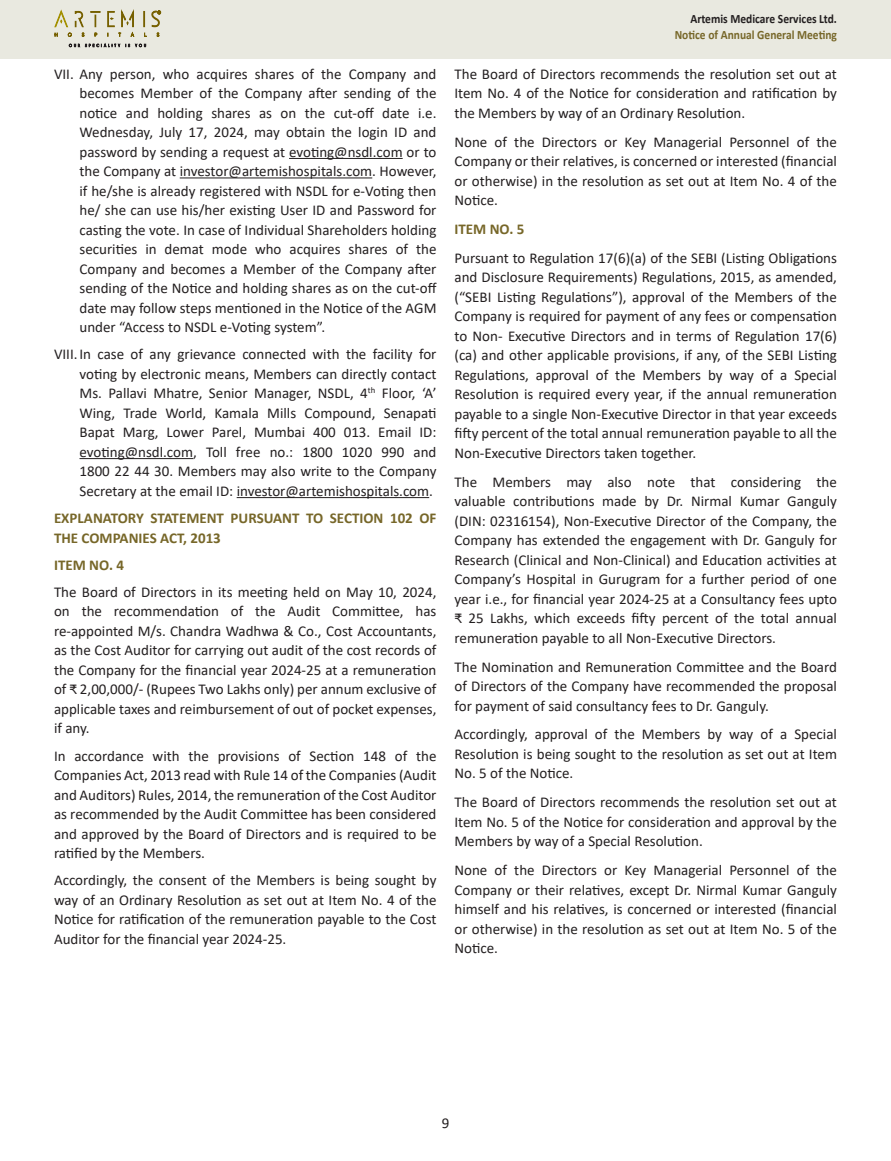
<style>
.page{position:relative;width:891px;height:1161px;background:#fff}
.page>*{position:absolute;margin:0;border:0;box-sizing:border-box;transform-origin:0 0}
.t1{font:15px/19.5px "Calibri";color:#231f20;text-align:justify}
.Heading_2{font:700 15px/19.5px "Calibri";color:#776729}
.t2{font:700 12.75px "Calibri";color:#776729;scale:.9 1}
.t3{font:700 12.75px "Calibri";color:#231f20;scale:.9 1}
</style>
<div class="page">
<div style="left:0;top:0;width:891px;height:58px;background:#e9e9e0"></div>
<svg style="left:69px;top:43px;width:77px;height:4px"></svg>
<svg style="left:54px;top:9px;width:107px;height:28px"></svg>
<hr style="left:289px;top:158px;width:114px;height:1px;background:#231f20">
<hr style="left:180px;top:177px;width:192px;height:1px;background:#231f20">
<hr style="left:80px;top:458px;width:113px;height:1px;background:#231f20">
<hr style="left:237px;top:497px;width:192px;height:1px;background:#231f20">
<p class="t1" style="left:80px;top:64px;width:359px;text-indent:-26px">VII. Any person, who acquires shares of the Company and becomes Member of the Company after sending of the notice and holding shares as on the cut-off date i.e.<br>Wednesday, July 17, 2024, may obtain the login ID and password by sending a request at evoting@nsdl.com or to the Company at investor@artemishospitals.com. However, if he/she is already registered with NSDL for e-Voting then he/ she can use his/her existing User ID and Password for casting the vote. In case of Individual Shareholders holding securities in demat mode who acquires shares of the Company and becomes a Member of the Company after sending of the Notice and holding shares as on the cut-off date may follow steps mentioned in the Notice of the AGM under “Access to NSDL e-Voting system”.</p>
<p class="t1" style="left:80px;top:344px;width:359px;text-indent:-26px">VIII.In case of any grievance connected with the facility for voting by electronic means, Members can directly contact Ms. Pallavi Mhatre, Senior Manager, NSDL, 4<sup>th</sup> Floor, ‘A’ Wing, Trade World, Kamala Mills Compound, Senapati Bapat Marg, Lower Parel, Mumbai 400 013. Email ID: evoting@nsdl.com, Toll free no.: 1800 1020 990 and 1800 22 44 30. Members may also write to the Company Secretary at the email ID: investor@artemishospitals.com.</p>
<p class="Heading_2" style="left:54px;top:508px;width:384px">EXPLANATORY STATEMENT PURSUANT TO SECTION 102 OF<br>THE COMPANIES ACT, 2013</p>
<p class="Heading_2" style="left:54px;top:555px;width:72px">ITEM NO. 4</p>
<p class="t1" style="left:54px;top:582px;width:384px">The Board of Directors in its meeting held on May 10, 2024, on the recommendation of the Audit Committee, has re-appointed M/s. Chandra Wadhwa &amp; Co., Cost Accountants, as the Cost Auditor for carrying out audit of the cost records of the Company for the financial year 2024-25 at a remuneration of ₹ 2,00,000/- (Rupees Two Lakhs only) per annum exclusive of applicable taxes and reimbursement of out of pocket expenses, if any.</p>
<p class="t1" style="left:54px;top:745px;width:384px">In accordance with the provisions of Section 148 of the Companies Act, 2013 read with Rule 14 of the Companies (Audit and Auditors) Rules, 2014, the remuneration of the Cost Auditor as recommended by the Audit Committee has been considered and approved by the Board of Directors and is required to be ratified by the Members.</p>
<p class="t1" style="left:54px;top:870px;width:384px">Accordingly, the consent of the Members is being sought by way of an Ordinary Resolution as set out at Item No. 4 of the Notice for ratification of the remuneration payable to the Cost Auditor for the financial year 2024-25.</p>
<p class="t3" style="left:690px;top:10px;width:164px">Artemis Medicare Services Ltd.</p>
<p class="t2" style="left:675px;top:26px;width:182px">Notice of Annual General Meeting</p>
<p class="t1" style="left:454px;top:64px;width:384px">The Board of Directors recommends the resolution set out at Item No. 4 of the Notice for consideration and ratification by the Members by way of an Ordinary Resolution.</p>
<p class="t1" style="left:454px;top:131px;width:384px">None of the Directors or Key Managerial Personnel of the Company or their relatives, is concerned or interested (financial or otherwise) in the resolution as set out at Item No. 4 of the Notice.</p>
<p class="Heading_2" style="left:454px;top:219px;width:72px">ITEM NO. 5</p>
<p class="t1" style="left:454px;top:248px;width:384px">Pursuant to Regulation 17(6)(a) of the SEBI (Listing Obligations and Disclosure Requirements) Regulations, 2015, as amended, (“SEBI Listing Regulations”), approval of the Members of the Company is required for payment of any fees or compensation to Non- Executive Directors and in terms of Regulation 17(6) (ca) and other applicable provisions, if any, of the SEBI Listing Regulations, approval of the Members by way of a Special Resolution is required every year, if the annual remuneration payable to a single Non-Executive Director in that year exceeds fifty percent of the total annual remuneration payable to all the Non-Executive Directors taken together.</p>
<p class="t1" style="left:454px;top:472px;width:384px">The Members may also note that considering the valuable contributions made by Dr. Nirmal Kumar Ganguly (DIN: 02316154), Non-Executive Director of the Company, the Company has extended the engagement with Dr. Ganguly for Research (Clinical and Non-Clinical) and Education activities at Company’s Hospital in Gurugram for a further period of one year i.e., for financial year 2024-25 at a Consultancy fees upto ₹ 25 Lakhs, which exceeds fifty percent of the total annual remuneration payable to all Non-Executive Directors.</p>
<p class="t1" style="left:454px;top:656px;width:384px">The Nomination and Remuneration Committee and the Board of Directors of the Company have recommended the proposal for payment of said consultancy fees to Dr. Ganguly.</p>
<p class="t1" style="left:454px;top:724px;width:384px">Accordingly, approval of the Members by way of a Special Resolution is being sought to the resolution as set out at Item No. 5 of the Notice.</p>
<p class="t1" style="left:454px;top:792px;width:384px">The Board of Directors recommends the resolution set out at Item No. 5 of the Notice for consideration and approval by the Members by way of a Special Resolution.</p>
<p class="t1" style="left:454px;top:860px;width:384px">None of the Directors or Key Managerial Personnel of the Company or their relatives, except Dr. Nirmal Kumar Ganguly himself and his relatives, is concerned or interested (financial or otherwise) in the resolution as set out at Item No. 5 of the Notice.</p>
<p class="t1" style="left:442px;top:1113px;width:9px">9</p>
</div>
